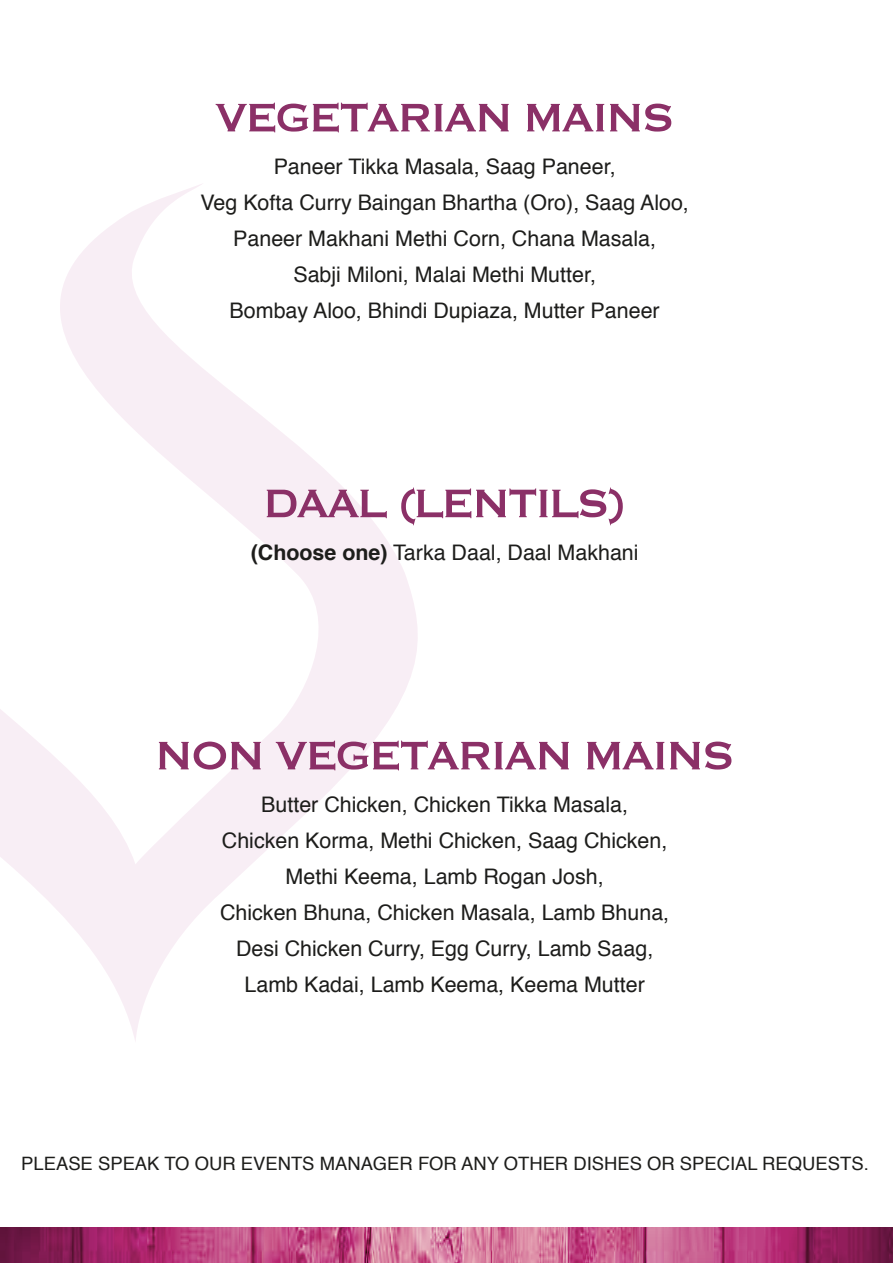
<style>
.page{position:relative;width:893px;height:1263px;background:#fff}
.page>*{position:absolute;margin:0;border:0;box-sizing:border-box;transform-origin:0 0}
.t1{font:52.35px "Copperplate";letter-spacing:-.06em;color:#8b3067;scale:.96 1}
.t2{font:21.45px/36px "Helvetica";color:#1d1d1b;text-align:center}
.t3{font:18.45px "Helvetica";color:#1d1d1b}
.s1{font-weight:700}
</style>
<div class="page">
<svg style="left:0;top:184px;width:418px;height:857px"></svg>
<svg style="left:0;top:1227px;width:893px;height:36px;background:#b54a7d"></svg>
<h1 class="t1" style="left:214px;top:83px;width:481px">VEGETARIAN MAINS</h1>
<p class="t2" style="left:200px;top:149px;width:490px">Paneer Tikka Masala, Saag Paneer,<br>Veg Kofta Curry Baingan Bhartha (Oro), Saag Aloo, Paneer Makhani Methi Corn, Chana Masala,<br>Sabji Miloni, Malai Methi Mutter,<br>Bombay Aloo, Bhindi Dupiaza, Mutter Paneer</p>
<h1 class="t1" style="left:263px;top:469px;width:380px">DAAL (LENTILS)</h1>
<p class="t2" style="left:251px;top:535px;width:389px"><span class="s1">(Choose one)</span> Tarka Daal, Daal Makhani</p>
<h1 class="t1" style="left:154px;top:721px;width:606px">NON VEGETARIAN MAINS</h1>
<p class="t2" style="left:220px;top:787px;width:451px">Butter Chicken, Chicken Tikka Masala, Chicken Korma, Methi Chicken, Saag Chicken, Methi Keema, Lamb Rogan Josh,<br>Chicken Bhuna, Chicken Masala, Lamb Bhuna, Desi Chicken Curry, Egg Curry, Lamb Saag, Lamb Kadai, Lamb Keema, Keema Mutter</p>
<p class="t3" style="left:21px;top:1149px;width:849px">PLEASE SPEAK TO OUR EVENTS MANAGER FOR ANY OTHER DISHES OR SPECIAL REQUESTS.</p>
</div>
